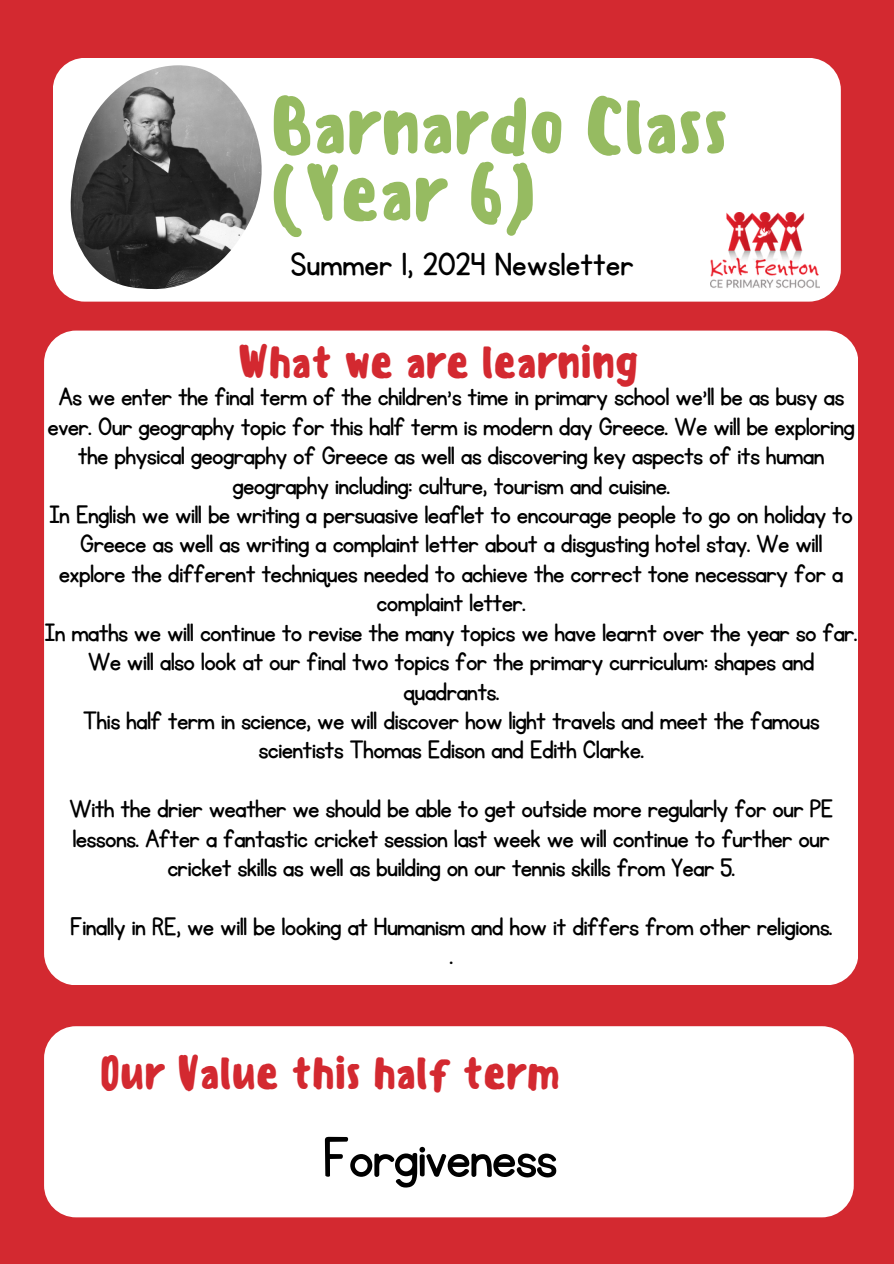
<style>
.page{position:relative;width:894px;height:1264px;background:#fff}
.page>*{position:absolute;margin:0;border:0;box-sizing:border-box;transform-origin:0 0}
.t1{font:500 75.75px/67.1px "Sensei";letter-spacing:-.025em;color:#96bb61}
.t2{font:64.5px "KG Primary Penmanship";letter-spacing:-.025em;color:#000}
.t3{font:500 45px "Sensei";letter-spacing:-.025em;color:#d32930}
.t4{font:37.5px "KG Primary Penmanship";color:#000}
.t5{font:29.4px/29.4px "KG Primary Penmanship";letter-spacing:-.025em;color:#000;text-align:center}
</style>
<div class="page">
<div style="left:0;top:0;width:893px;height:1263px;background:#d32930"></div>
<div style="left:53px;top:58px;width:787px;height:243px;background:#fff;border-radius:32px"></div>
<div style="left:44px;top:330px;width:813px;height:655px;background:#fff;border-radius:32px"></div>
<div style="left:44px;top:1026px;width:809px;height:191px;background:#fff;border-radius:32px"></div>
<img style="left:710px;top:213px;width:109px;height:75px">
<img style="left:71px;top:65px;width:190px;height:224px">
<p class="t1" style="left:270px;top:93px;width:461px">Barnardo Class (Year 6)</p>
<h3 class="t4" style="left:290px;top:246px;width:344px">Summer 1, 2024 Newsletter</h3>
<p class="t3" style="left:237px;top:335px;width:403px">What we are learning</p>
<p class="t5" style="left:48px;top:383px;width:808px">As we enter the final term of the children’s time in primary school we’l be as busy as ever. Our geography topic for this half term is modern day Greece. We wil be exploring the physical geography of Greece as wel as discovering key aspects of its human geography including: culture, tourism and cuisine.</p>
<h4 class="t5" style="left:49px;top:501px;width:804px">In English we wil be writing a persuasive leaflet to encourage people to go on holiday to Greece as wel as writing a complaint letter about a disgusting hotel stay. We wil explore the different techniques needed to achieve the correct tone necessary for a complaint letter.</h4>
<h3 class="t5" style="left:45px;top:618px;width:813px">In maths we wil continue to revise the many topics we have learnt over the year so far.<br>We wil also look at our final two topics for the primary curriculum: shapes and quadrants.</h3>
<p class="t5" style="left:83px;top:706px;width:738px">This half term in science, we wil discover how light travels and meet the famous scientists Thomas Edison and Edith Clarke.</p>
<p class="t5" style="left:69px;top:795px;width:765px">With the drier weather we should be able to get outside more regularly for our PE lessons. After a fantastic cricket session last week we wil continue to further our cricket skils as wel as building on our tennis skils from Year 5.</p>
<p class="t5" style="left:70px;top:912px;width:763px">Finaly in RE, we wil be looking at Humanism and how it differs from other religions.</p>
<p class="t5" style="left:449px;top:942px;width:5px">.</p>
<p class="t3" style="left:99px;top:1046px;width:462px">Our Value this half term</p>
<h2 class="t2" style="left:322px;top:1126px;width:237px">Forgiveness</h2>
</div>
